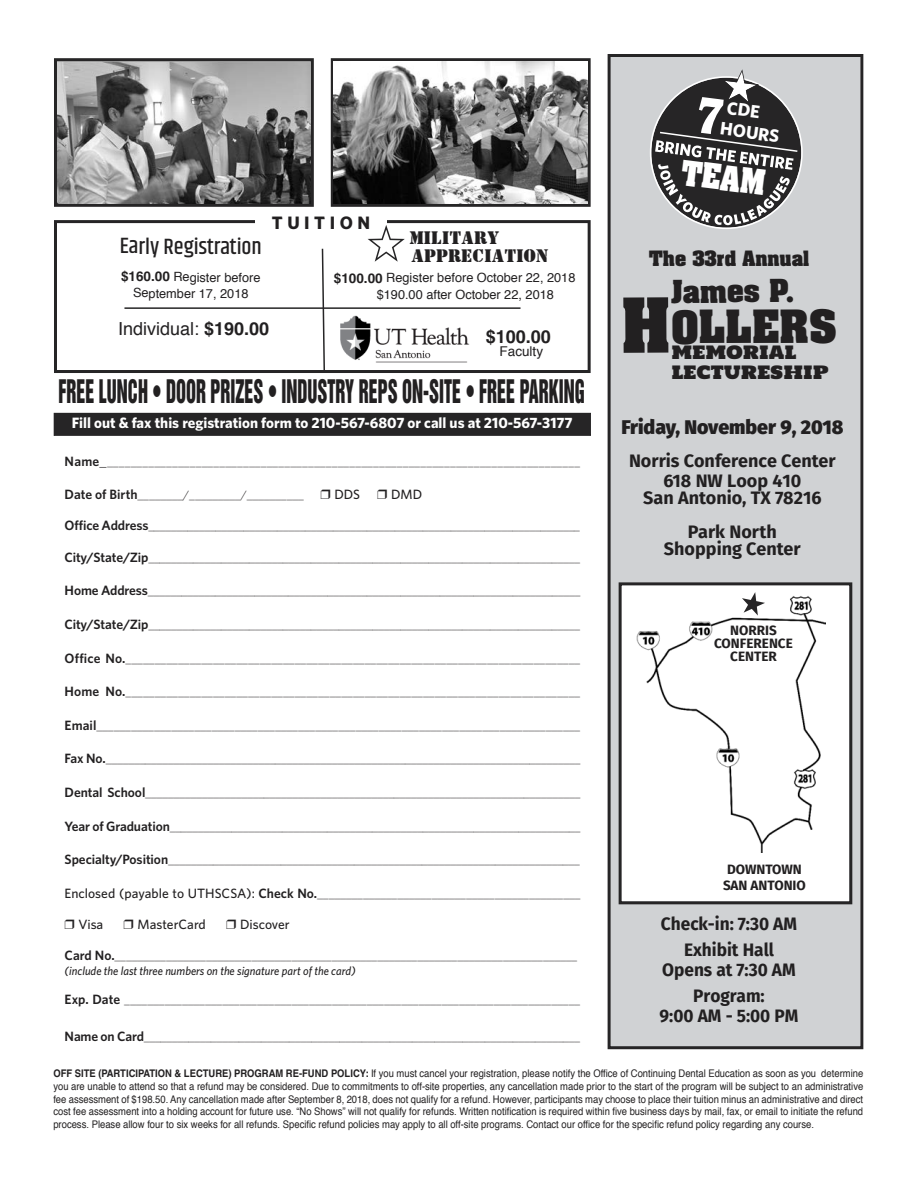
<style>
.page{position:relative;width:918px;height:1188px;background:#fff}
.page>*{position:absolute;margin:0;border:0;box-sizing:border-box;transform-origin:0 0}
.t1{font:700 39px "Aachen";letter-spacing:-.01em;color:#222021}
.t2{font:29.7px "Helvetica Inserat";color:#222021;scale:.61 1}
.t3{font:700 29.7px "Aachen";color:#fff;scale:.91 1}
.t4{font:700 27px "Aachen";letter-spacing:-.01em;color:#222021}
.t5{font:500 22.5px "Khand";letter-spacing:-.005em;color:#222021}
.t6{font:900 19.5px "Fira Sans";color:#222021}
.t7{font:700 18px/20.9px "Fira Sans";color:#222021;text-align:center}
.t8{font:700 18px/26.1px "Fira Sans";color:#222021;text-align:center;scale:.96 1}
.t9{font:18px/18.6px "Stencil BT";color:#222021}
.t10{font:18px/20.1px "Holtwood One SC";color:#222021}
.t11{font:18px "Helvetica";color:#222021}
.t12{font:700 18px "Aachen";letter-spacing:-.005em;color:#222021}
.t13{font:700 18px/21.5px "Whitney";color:#fff}
.t14{font:700 18px "Helvetica";color:#222021}
.t15{font:700 18px "Whitney";letter-spacing:.25em;color:#222021}
.t16{font:700 15px "Whitney";color:#fff}
.t17{font:700 13.5px/13.2px "Fira Sans";color:#222021;text-align:center}
.t18{font:500 13.5px "Whitney";color:#222021}
.t19{font:13.5px "Helvetica";color:#222021}
.t20{font:12.75px/16px "Helvetica";color:#222021;text-align:center}
.t21{font:300 12px/15px "Whitney";color:#222021}
.t22{font:10.5px/12.8px "Helvetica";color:#222021;text-align:justify;scale:.9 1}
.s1{font-weight:700;font-size:13.5px}
.s2{font-weight:700}
.s3{font-size:64.5px}
.s4{font-weight:600;font-size:13.5px}
.s5{font-size:15px}
.s6{font-weight:500;font-size:13.5px}
.s7{font-weight:500;font-style:italic}
</style>
<div class="page">
<div style="left:54px;top:220px;width:537px;height:153px;border:3px solid #262526"></div>
<div style="left:611px;top:57px;width:249px;height:989px;background:#d0d2d4"></div>
<div style="left:608px;top:54px;width:255px;height:995px;border:3px solid #262526"></div>
<div style="left:622px;top:585px;width:227px;height:316px;background:#fff"></div>
<div style="left:619px;top:582px;width:233px;height:322px;border:3px solid #262526"></div>
<div style="left:331px;top:58px;width:260px;height:149px;border:3px solid #262526"></div>
<img style="left:334px;top:61px;width:254px;height:143px">
<div style="left:54px;top:58px;width:260px;height:149px;border:3px solid #262526"></div>
<img style="left:57px;top:61px;width:254px;height:143px">
<img style="left:637px;top:596px;width:188px;height:256px">
<svg style="left:742px;top:592px;width:23px;height:24px"></svg>
<svg style="left:650px;top:69px;width:153px;height:160px"></svg>
<div style="left:54px;top:414px;width:536px;height:21px;background:#262526"></div>
<div style="left:54px;top:413px;width:537px;height:23px;border:1px solid #262526"></div>
<div style="left:255px;top:214px;width:132px;height:25px;background:#fff"></div>
<svg style="left:368px;top:225px;width:37px;height:37px"></svg>
<img style="left:340px;top:315px;width:130px;height:48px">
<svg style="left:321px;top:248px;width:5px;height:125px"></svg>
<hr style="left:124px;top:307px;width:397px;height:2px;background:#262526">
<h3 class="t15" style="left:272px;top:212px;width:100px">TUITION</h3>
<h3 class="t9" style="left:410px;top:228px;width:140px">MILITARY<br>APPRECIATION</h3>
<p class="t20" style="left:377px;top:269px;width:200px;line-height:16.8px;text-align:left;text-indent:-43px"><span class="s1">$100.00</span> Register before October 22, 2018 $190.00 after October 22, 2018</p>
<h3 class="t14" style="left:486px;top:326px;width:67px">$100.00</h3>
<p class="t19" style="left:500px;top:341px;width:45px">Faculty</p>
<h3 class="t5" style="left:120px;top:232px;width:144px">Early Registration</h3>
<p class="t20" style="left:121px;top:269px;width:141px"><span class="s1">$160.00</span> Register before<br>September 17, 2018</p>
<h3 class="t11" style="left:118px;top:314px;width:153px">Individual: <span class="s2">$190.00</span></h3>
<h2 class="t2" style="left:58px;top:373px;width:865px">FREE LUNCH • DOOR PRIZES • INDUSTRY REPS ON-SITE • FREE PARKING</h2>
<h3 class="t13" style="left:725px;top:96px;width:61px;rotate:8deg">CDE<br>HOURS</h3>
<h2 class="t3" style="left:684px;top:151px;width:94px;rotate:7deg">TEAM</h2>
<h3 class="t12" style="left:649px;top:245px;width:162px">The 33rd Annual</h3>
<h3 class="t4" style="left:671px;top:271px;width:125px">James P.</h3>
<h1 class="t1" style="left:621px;top:299px;width:218px"><span class="s3">H</span>OLLERS</h1>
<h3 class="t10" style="left:671px;top:343px;width:159px">MEMORIAL<br>LECTURESHIP</h3>
<p class="t16" style="left:72px;top:414px;width:502px">Fill out &amp; fax this registration form to 210-567-6807 or call us at 210-567-3177</p>
<h3 class="t6" style="left:621px;top:409px;width:224px">Friday, November 9, 2018</h3>
<h3 class="t7" style="left:629px;top:451px;width:208px">Norris Conference Center<br>618 NW Loop 410</h3>
<h3 class="t7" style="left:643px;top:483px;width:180px;line-height:33.6px">San Antonio, TX 78216<br>Park North</h3>
<h3 class="t7" style="left:664px;top:539px;width:138px">Shopping Center</h3>
<p class="t21" style="left:65px;top:455px;width:517px"><span class="s4">Name</span><span class="s5">_</span>________________________________________________________________________________</p>
<p class="t21" style="left:65px;top:487px;width:241px"><span class="s4">Date of Birth</span>________/_________/__________</p>
<p class="t18" style="left:334px;top:486px;width:27px">DDS</p>
<p class="t18" style="left:391px;top:486px;width:33px">DMD</p>
<p class="t21" style="left:65px;top:518px;width:517px"><span class="s4">Office Address</span>_____________________________________________________________________________</p>
<p class="t21" style="left:65px;top:550px;width:517px"><span class="s4">City/State/Zip</span>_____________________________________________________________________________</p>
<p class="t21" style="left:65px;top:584px;width:517px"><span class="s4">Home Address</span>_____________________________________________________________________________</p>
<p class="t21" style="left:65px;top:617px;width:517px"><span class="s4">City/State/Zip</span>_____________________________________________________________________________</p>
<p class="t21" style="left:65px;top:651px;width:517px"><span class="s4">Office No.</span>______________________________________________________________________________</p>
<p class="t21" style="left:65px;top:684px;width:517px"><span class="s4">Home No.</span>______________________________________________________________________________</p>
<p class="t21" style="left:65px;top:718px;width:517px"><span class="s4">Email</span>____________________________________________________________________________________</p>
<p class="t21" style="left:65px;top:752px;width:517px"><span class="s4">Fax No.</span>____________________________________________________________________________________</p>
<p class="t21" style="left:65px;top:785px;width:517px"><span class="s4">Dental School</span>_____________________________________________________________________________</p>
<p class="t21" style="left:65px;top:819px;width:518px"><span class="s4">Year of Graduation</span>_________________________________________________________________________</p>
<p class="t21" style="left:65px;top:852px;width:517px"><span class="s4">Specialty/Position</span>_________________________________________________________________________</p>
<p class="t21" style="left:65px;top:886px;width:517px"><span class="s6">Enclosed (payable to UTHSCSA):</span> <span class="s4">Check No.</span>______________________________________________</p>
<p class="t18" style="left:79px;top:916px;width:26px">Visa</p>
<p class="t18" style="left:138px;top:916px;width:70px">MasterCard</p>
<p class="t18" style="left:240px;top:916px;width:51px">Discover</p>
<p class="t21" style="left:65px;top:948px;width:514px"><span class="s4">Card No.</span>_________________________________________________________________________________ <span class="s7">(include the last three numbers on the signature part of the card)</span></p>
<p class="t21" style="left:65px;top:992px;width:517px"><span class="s4">Exp. Date</span> _______________________________________________________________________________</p>
<p class="t21" style="left:65px;top:1029px;width:517px"><span class="s4">Name on Card</span>______________________________________________________________________________</p>
<p class="t22" style="left:53px;top:1067px;width:901px"><span class="s2">OFF SITE (PARTICIPATION &amp; LECTURE) PROGRAM RE-FUND POLICY:</span> If you must cancel your registration, please notify the Office of Continuing Dental Education as soon as you determine you are unable to attend so that a refund may be considered. Due to commitments to off-site properties, any cancellation made prior to the start of the program will be subject to an administrative fee assessment of $198.50. Any cancellation made after September 8, 2018, does not qualify for a refund. However, participants may choose to place their tuition minus an administrative and direct cost fee assessment into a holding account for future use. “No Shows” will not qualify for refunds. Written notification is required within five business days by mail, fax, or email to initiate the refund process. Please allow four to six weeks for all refunds. Specific refund policies may apply to all off-site programs. Contact our office for the specific refund policy regarding any course.</p>
<p class="t17" style="left:714px;top:625px;width:80px">NORRIS<br>CONFERENCE<br>CENTER</p>
<p class="t17" style="left:723px;top:862px;width:84px;line-height:16.2px">DOWNTOWN<br>SAN ANTONIO</p>
<h3 class="t8" style="left:661px;top:912px;width:143px">Check-in: 7:30 AM<br>Exhibit Hall</h3>
<h3 class="t8" style="left:662px;top:958px;width:141px">Opens at 7:30 AM<br>Program:</h3>
<h3 class="t8" style="left:660px;top:1004px;width:146px">9:00 AM - 5:00 PM</h3>
</div>
